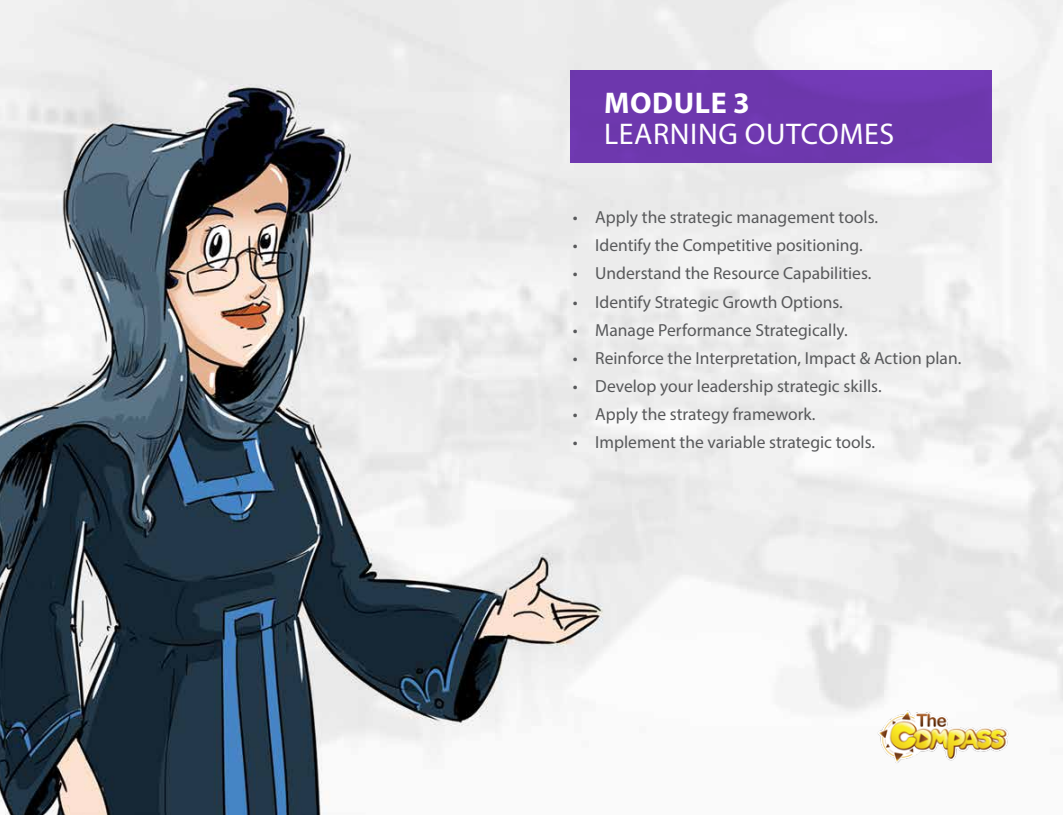
<style>
.page{position:relative;width:1063px;height:815px;background:#fff}
.page>*{position:absolute;margin:0;border:0;box-sizing:border-box;transform-origin:0 0}
.t1{font:30px "Myriad Pro";letter-spacing:.02em;color:#fff}
.t2{font:700 30px "Myriad Pro";letter-spacing:.02em;color:#fff}
.t3{font:17.5px "Myriad Pro";color:#58595b}
</style>
<div class="page">
<img style="left:0;top:0;width:1063px;height:815px">
<div style="left:570px;top:71px;width:422px;height:92px;background:#6d37ad"></div>
<img style="left:868px;top:698px;width:151px;height:77px">
<h1 class="t2" style="left:604px;top:83px;width:147px">MODULE 3</h1>
<h1 class="t1" style="left:604px;top:115px;width:292px">LEARNING OUTCOMES</h1>
<p class="t3" style="left:573px;top:207px;width:6px">•</p>
<p class="t3" style="left:573px;top:235px;width:6px">•</p>
<p class="t3" style="left:573px;top:263px;width:6px">•</p>
<p class="t3" style="left:573px;top:291px;width:6px">•</p>
<p class="t3" style="left:573px;top:319px;width:6px">•</p>
<p class="t3" style="left:573px;top:347px;width:6px">•</p>
<p class="t3" style="left:573px;top:375px;width:6px">•</p>
<p class="t3" style="left:573px;top:403px;width:6px">•</p>
<p class="t3" style="left:573px;top:431px;width:6px">•</p>
<p class="t3" style="left:595px;top:207px;width:284px">Apply the strategic management tools.</p>
<p class="t3" style="left:595px;top:235px;width:269px">Identify the Competitive positioning.</p>
<p class="t3" style="left:595px;top:263px;width:278px">Understand the Resource Capabilities.</p>
<p class="t3" style="left:595px;top:291px;width:249px">Identify Strategic Growth Options.</p>
<p class="t3" style="left:595px;top:319px;width:254px">Manage Performance Strategically.</p>
<p class="t3" style="left:595px;top:347px;width:368px">Reinforce the Interpretation, Impact &amp; Action plan.</p>
<p class="t3" style="left:595px;top:375px;width:288px">Develop your leadership strategic skills.</p>
<p class="t3" style="left:595px;top:403px;width:222px">Apply the strategy framework.</p>
<p class="t3" style="left:595px;top:431px;width:281px">Implement the variable strategic tools.</p>
</div>
